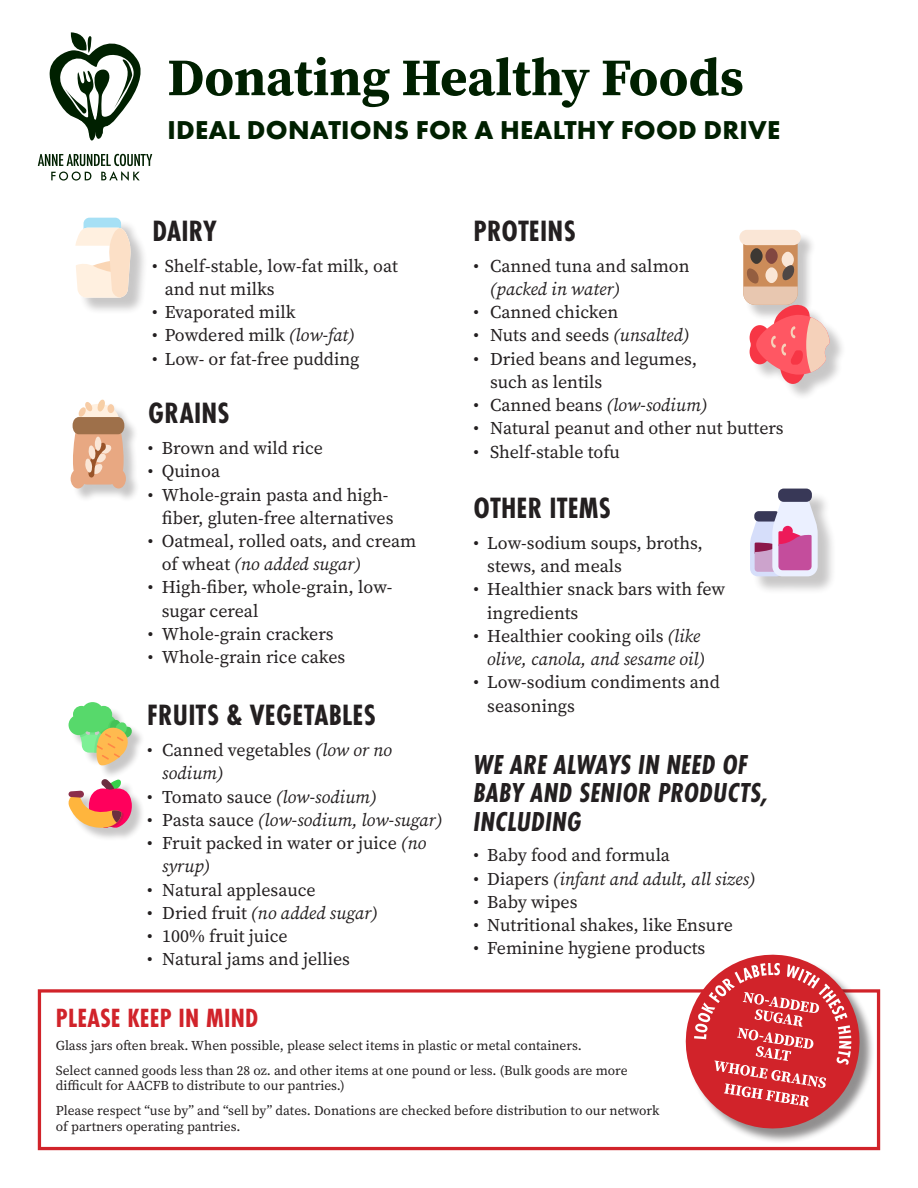
<style>
.page{position:relative;width:918px;height:1188px;background:#fff}
.page>*{position:absolute;margin:0;border:0;box-sizing:border-box;transform-origin:0 0}
.t1{font:700 52.5px "Source Serif 4";color:#002000}
.t2{font:700 30.45px "Futura PT Cond";letter-spacing:.01em;color:#231f20}
.t3{font:italic 700 28.5px/28.5px "Futura PT Cond";letter-spacing:.01em;color:#231f20}
.t4{font:700 27.3px "Futura PT Cond";letter-spacing:.01em;color:#d1232a}
.t5{font:700 26.85px "Futura PT";letter-spacing:.01em;color:#002000}
.t6{font:18px/23.2px "Source Serif 4";color:#231f20}
.t7{font:italic 18px/23.2px "Source Serif 4";color:#231f20;text-align:right}
.t8{font:13.5px/15px "Source Serif 4";color:#231f20}
.s1{font-style:italic}
.s2{font-style:normal}
</style>
<div class="page">
<svg style="left:49px;top:32px;width:92px;height:109px"></svg>
<svg style="left:38px;top:154px;width:114px;height:27px"></svg>
<div style="left:72px;top:402px;width:69px;height:101px;background:#231f20;opacity:.25"></div>
<svg style="left:71px;top:399px;width:55px;height:89px;background:#ddb397"></svg>
<div style="left:77px;top:220px;width:71px;height:95px;background:#231f20;opacity:.25"></div>
<svg style="left:75px;top:218px;width:56px;height:80px"></svg>
<div style="left:71px;top:704px;width:75px;height:75px;background:#231f20;opacity:.25"></div>
<svg style="left:69px;top:702px;width:64px;height:63px"></svg>
<div style="left:742px;top:232px;width:75px;height:89px;background:#231f20;opacity:.25"></div>
<div style="left:739px;top:230px;width:62px;height:15px;background:#fae6d6;border-radius:8px"></div>
<div style="left:752px;top:491px;width:85px;height:104px;background:#231f20;opacity:.25"></div>
<div style="left:778px;top:489px;width:34px;height:13px;background:#383857;border-radius:6px"></div>
<svg style="left:750px;top:499px;width:68px;height:77px;background:#d2aecf"></svg>
<div style="left:71px;top:781px;width:75px;height:61px;background:#231f20;opacity:.25"></div>
<svg style="left:68px;top:779px;width:64px;height:50px"></svg>
<div style="left:752px;top:307px;width:95px;height:94px;background:#231f20;opacity:.25"></div>
<svg style="left:743px;top:242px;width:87px;height:142px"></svg>
<div style="left:38px;top:989px;width:842px;height:161px;border:3px solid #d1232a"></div>
<div style="left:688px;top:957px;width:188px;height:188px;background:#231f20;opacity:.5"></div>
<svg style="left:679px;top:954px;width:187px;height:181px"></svg>
<p class="t1" style="left:167px;top:41px;width:578px">Donating Healthy Foods</p>
<p class="t5" style="left:168px;top:113px;width:614px">IDEAL DONATIONS FOR A HEALTHY FOOD DRIVE</p>
<p class="t2" style="left:152px;top:213px;width:66px">DAIRY</p>
<p class="t6" style="left:165px;top:254px;width:235px;text-indent:-13px">• Shelf-stable, low-fat milk, oat and nut milks</p>
<p class="t6" style="left:152px;top:300px;width:145px">• Evaporated milk</p>
<p class="t6" style="left:152px;top:324px;width:205px">• Powdered milk <span class="s1">(low-fat)</span></p>
<p class="t6" style="left:152px;top:347px;width:209px">• Low- or fat-free pudding</p>
<p class="t2" style="left:148px;top:396px;width:83px">GRAINS</p>
<p class="t6" style="left:148px;top:436px;width:177px">• Brown and wild rice</p>
<p class="t6" style="left:148px;top:460px;width:74px">• Quinoa</p>
<p class="t6" style="left:148px;top:483px;width:247px;text-align:right">• Whole-grain pasta and high&shy;fiber, gluten-free alternatives</p>
<p class="t6" style="left:162px;top:529px;width:256px;text-indent:-14px">• Oatmeal, rolled oats, and cream of wheat <span class="s1">(no added sugar)</span></p>
<p class="t6" style="left:162px;top:576px;width:232px;text-indent:-14px">• High-fiber, whole-grain, low&shy;sugar cereal</p>
<p class="t6" style="left:148px;top:622px;width:187px">• Whole-grain crackers</p>
<p class="t6" style="left:148px;top:645px;width:199px">• Whole-grain rice cakes</p>
<p class="t2" style="left:147px;top:698px;width:230px">FRUITS &amp; VEGETABLES</p>
<p class="t6" style="left:162px;top:738px;width:232px;text-indent:-15px">• Canned vegetables <span class="s1">(low or no sodium)</span></p>
<p class="t6" style="left:147px;top:785px;width:232px">• Tomato sauce <span class="s1">(low-sodium)</span></p>
<p class="t7" style="left:147px;top:808px;width:297px"><span class="s2">• Pasta sauce</span> (low-sodium, low-sugar)</p>
<p class="t6" style="left:162px;top:831px;width:266px;text-indent:-15px">• Fruit packed in water or juice <span class="s1">(no syrup)</span></p>
<p class="t6" style="left:147px;top:878px;width:170px">• Natural applesauce</p>
<p class="t7" style="left:147px;top:901px;width:233px"><span class="s2">• Dried fruit</span> (no added sugar)</p>
<p class="t6" style="left:147px;top:924px;width:142px">• 100% fruit juice</p>
<p class="t6" style="left:147px;top:947px;width:205px">• Natural jams and jellies</p>
<p class="t4" style="left:56px;top:1002px;width:204px">PLEASE KEEP IN MIND</p>
<p class="t2" style="left:474px;top:213px;width:104px">PROTEINS</p>
<p class="t6" style="left:490px;top:254px;width:201px;text-indent:-17px">• Canned tuna and salmon <span class="s1">(packed in water)</span></p>
<p class="t6" style="left:473px;top:300px;width:146px">• Canned chicken</p>
<p class="t6" style="left:473px;top:324px;width:218px">• Nuts and seeds <span class="s1">(unsalted)</span></p>
<p class="t6" style="left:490px;top:347px;width:209px;text-indent:-17px">• Dried beans and legumes, such as lentils</p>
<p class="t6" style="left:473px;top:393px;width:236px">• Canned beans <span class="s1">(low-sodium)</span></p>
<p class="t6" style="left:473px;top:417px;width:312px">• Natural peanut and other nut butters</p>
<p class="t6" style="left:473px;top:440px;width:148px">• Shelf-stable tofu</p>
<p class="t2" style="left:474px;top:490px;width:139px">OTHER ITEMS</p>
<p class="t6" style="left:487px;top:531px;width:217px;text-indent:-14px">• Low-sodium soups, broths, stews, and meals</p>
<p class="t6" style="left:487px;top:578px;width:239px;text-indent:-14px">• Healthier snack bars with few ingredients</p>
<p class="t7" style="left:473px;top:624px;width:234px"><span class="s2">• Healthier cooking oils</span> (like olive, canola, and sesame oil)</p>
<p class="t6" style="left:487px;top:671px;width:234px;text-indent:-14px">• Low-sodium condiments and seasonings</p>
<p class="t3" style="left:474px;top:750px;width:297px">WE ARE ALWAYS IN NEED OF<br>BABY AND SENIOR PRODUCTS,<br>INCLUDING</p>
<p class="t6" style="left:473px;top:844px;width:198px">• Baby food and formula</p>
<p class="t7" style="left:473px;top:867px;width:284px"><span class="s2">• Diapers</span> (infant and adult, all sizes)</p>
<p class="t6" style="left:473px;top:890px;width:106px">• Baby wipes</p>
<p class="t6" style="left:473px;top:913px;width:261px">• Nutritional shakes, like Ensure</p>
<p class="t6" style="left:473px;top:936px;width:234px">• Feminine hygiene products</p>
<p class="t8" style="left:56px;top:1038px;width:527px">Glass jars often break. When possible, please select items in plastic or metal containers.</p>
<p class="t8" style="left:56px;top:1063px;width:573px">Select canned goods less than 28 oz. and other items at one pound or less. (Bulk goods are more difficult for AACFB to distribute to our pantries.)</p>
<p class="t8" style="left:56px;top:1102px;width:605px;line-height:15.8px">Please respect “use by” and “sell by” dates. Donations are checked before distribution to our network of partners operating pantries.</p>
</div>
